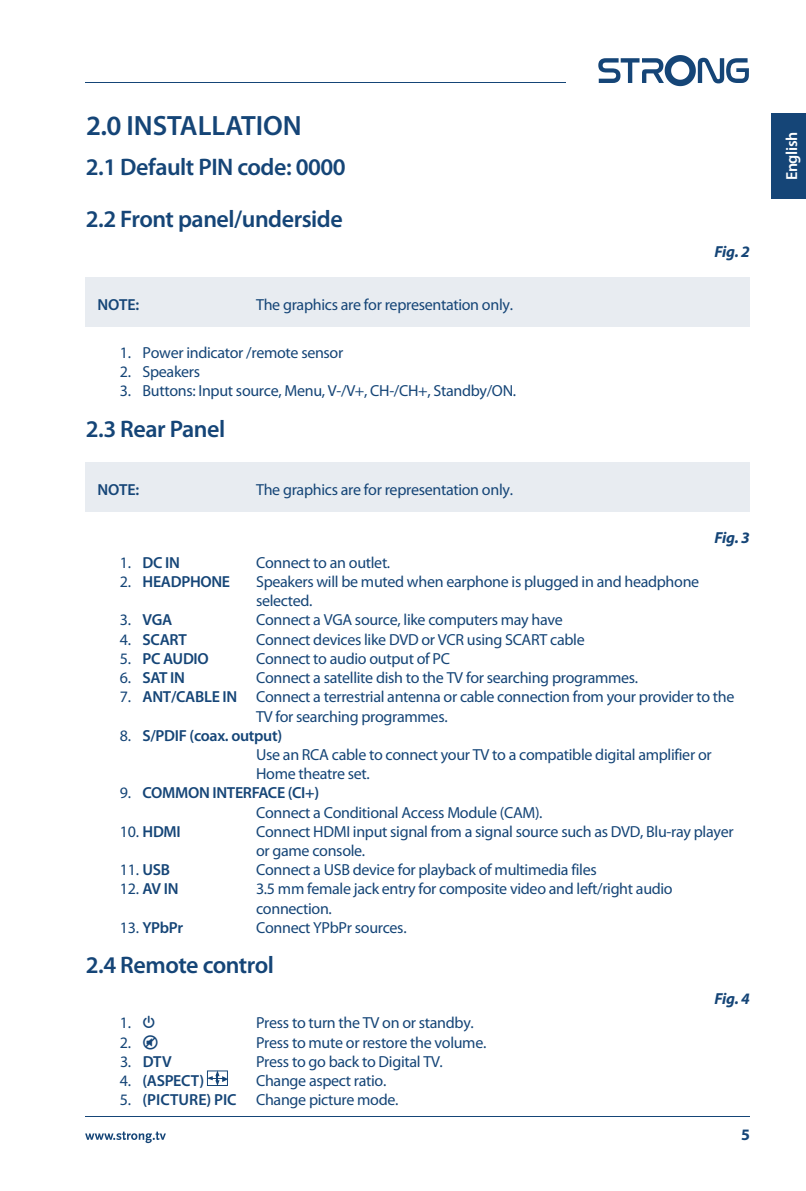
<style>
.page{position:relative;width:806px;height:1191px;background:#fff}
.page>*{position:absolute;margin:0;border:0;box-sizing:border-box;transform-origin:0 0}
.t1{font:600 28px "Myriad Pro";color:#154577}
.t2{font:600 24px/51.4px "Myriad Pro";letter-spacing:-.02em;color:#154577}
.t3{font:16px/19.2px "Myriad Pro";letter-spacing:-.02em;color:#154577}
.t4{font:600 16px "Myriad Pro";letter-spacing:-.02em;color:#154577}
.t5{font:italic 700 16px "Myriad Pro";letter-spacing:-.02em;color:#154577}
.t6{font:600 16px "Myriad Pro";letter-spacing:-.02em;color:#fff}
.t7{font:700 16px "Myriad Pro";color:#154577}
.s1{font-weight:400}
.s2{font-weight:600}
.s3{font-family:"Guifxv 2 Transports"}
</style>
<div class="page">
<div style="left:86px;top:277px;width:663px;height:220px;background:#e8ecf1"></div>
<div style="left:86px;top:327px;width:663px;height:180px;background:#fff"></div>
<div style="left:86px;top:462px;width:663px;height:220px;background:#e8ecf1"></div>
<div style="left:86px;top:512px;width:663px;height:180px;background:#fff"></div>
<svg style="left:207px;top:1070px;width:21px;height:16px"></svg>
<hr style="left:85px;top:1116px;width:663px;height:1px;background:#154577">
<svg style="left:85px;top:1131px;width:81px;height:12px"></svg>
<hr style="left:85px;top:82px;width:480px;height:1px;background:#154577">
<svg style="left:598px;top:55px;width:150px;height:31px"></svg>
<div style="left:771px;top:113px;width:34px;height:85px;background:#154577"></div>
<h1 class="t1" style="left:86px;top:108px;width:217px">2.0 INSTALLATION</h1>
<h2 class="t2" style="left:86px;top:141px;width:261px">2.1 Default PIN code: 0000<br>2.2 Front panel/underside</h2>
<p class="t4" style="left:97px;top:295px;width:43px">NOTE:</p>
<p class="t3" style="left:256px;top:296px;width:258px">The graphics are for representation only.</p>
<p class="t3" style="left:120px;top:343px;width:225px">1. Power indicator /remote sensor</p>
<p class="t3" style="left:120px;top:362px;width:82px">2. Speakers</p>
<p class="t3" style="left:120px;top:382px;width:397px">3. Buttons: Input source, Menu, V-/V+, CH-/CH+, Standby/ON.</p>
<h2 class="t2" style="left:86px;top:402px;width:141px">2.3 Rear Panel</h2>
<p class="t4" style="left:97px;top:480px;width:43px">NOTE:</p>
<p class="t3" style="left:256px;top:481px;width:258px">The graphics are for representation only.</p>
<p class="t5" style="left:714px;top:243px;width:37px">Fig. 2</p>
<p class="t5" style="left:714px;top:529px;width:37px">Fig. 3</p>
<p class="t4" style="left:120px;top:552px;width:62px"><span class="s1">1.</span> DC IN</p>
<p class="t3" style="left:256px;top:553px;width:136px">Connect to an outlet.</p>
<p class="t4" style="left:120px;top:571px;width:112px"><span class="s1">2.</span> HEADPHONE</p>
<p class="t3" style="left:256px;top:572px;width:444px">Speakers will be muted when earphone is plugged in and headphone selected.</p>
<p class="t4" style="left:120px;top:610px;width:54px"><span class="s1">3.</span> VGA</p>
<p class="t3" style="left:256px;top:611px;width:308px">Connect a VGA source, like computers may have</p>
<p class="t4" style="left:120px;top:629px;width:68px"><span class="s1">4.</span> SCART</p>
<p class="t3" style="left:256px;top:630px;width:330px">Connect devices like DVD or VCR using SCART cable</p>
<p class="t4" style="left:120px;top:648px;width:90px"><span class="s1">5.</span> PC AUDIO</p>
<p class="t3" style="left:256px;top:649px;width:195px">Connect to audio output of PC</p>
<p class="t4" style="left:120px;top:667px;width:67px"><span class="s1">6.</span> SAT IN</p>
<p class="t3" style="left:256px;top:668px;width:383px">Connect a satellite dish to the TV for searching programmes.</p>
<p class="t3" style="left:256px;top:687px;width:479px;text-indent:-136px">7. <span class="s2">ANT/CABLE IN</span> Connect a terrestrial antenna or cable connection from your provider to the<br>TV for searching programmes.</p>
<p class="t3" style="left:256px;top:726px;width:457px;text-indent:-136px">8. <span class="s2">S/PDIF (coax. output)<br></span>Use an RCA cable to connect your TV to a compatible digital amplifier or<br>Home theatre set.</p>
<p class="t3" style="left:256px;top:783px;width:288px;text-indent:-136px">9. <span class="s2">COMMON INTERFACE (CI+)<br></span>Connect a Conditional Access Module (CAM).</p>
<p class="t4" style="left:120px;top:821px;width:62px"><span class="s1">10.</span> HDMI</p>
<p class="t3" style="left:256px;top:822px;width:478px">Connect HDMI input signal from a signal source such as DVD, Blu-ray player or game console.</p>
<p class="t3" style="left:120px;top:860px;width:52px">11. <span class="s2">USB</span></p>
<p class="t3" style="left:256px;top:860px;width:342px">Connect a USB device for playback of multimedia files</p>
<p class="t4" style="left:120px;top:879px;width:60px"><span class="s1">12.</span> AV IN</p>
<p class="t3" style="left:256px;top:879px;width:418px">3.5 mm female jack entry for composite video and left/right audio connection.</p>
<p class="t4" style="left:120px;top:917px;width:65px"><span class="s1">13.</span> YPbPr</p>
<p class="t3" style="left:256px;top:918px;width:152px">Connect YPbPr sources.</p>
<h2 class="t2" style="left:86px;top:938px;width:189px">2.4 Remote control</h2>
<p class="t5" style="left:714px;top:989px;width:37px">Fig. 4</p>
<p class="t3" style="left:120px;top:1013px;width:37px">1. <span class="s3">q</span></p>
<p class="t3" style="left:256px;top:1013px;width:219px">Press to turn the TV on or standby.</p>
<p class="t3" style="left:120px;top:1033px;width:40px">2. <span class="s3">!</span></p>
<p class="t3" style="left:256px;top:1033px;width:231px">Press to mute or restore the volume.</p>
<p class="t4" style="left:120px;top:1051px;width:53px"><span class="s1">3.</span> DTV</p>
<p class="t3" style="left:256px;top:1052px;width:188px">Press to go back to Digital TV.</p>
<p class="t4" style="left:120px;top:1070px;width:86px"><span class="s1">4.</span> (ASPECT)</p>
<p class="t3" style="left:256px;top:1071px;width:132px">Change aspect ratio.</p>
<p class="t3" style="left:120px;top:1090px;width:280px">5. <span class="s2">(PICTURE) PIC</span> Change picture mode.</p>
<p class="t7" style="left:740px;top:1125px;width:10px">5</p>
<p class="t6" style="left:781px;top:180px;width:50px;rotate:-90deg">English</p>
</div>
